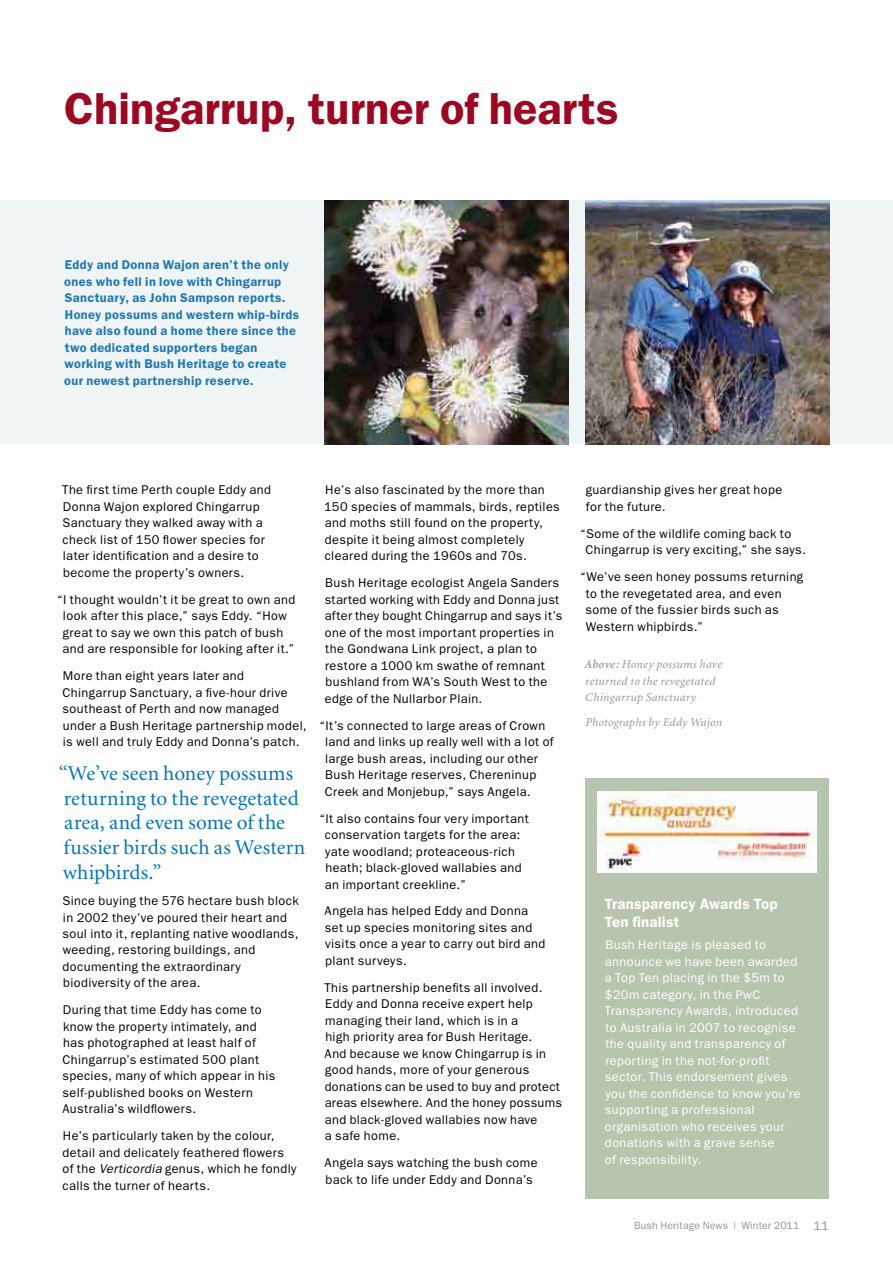
<style>
.page{position:relative;width:893px;height:1263px;background:#fff}
.page>*{position:absolute;margin:0;border:0;box-sizing:border-box;transform-origin:0 0}
.t1{font:600 45px "Franklin Gothic";letter-spacing:.005em;color:#9e0621}
.t2{font:21px/24.8px "Minion";letter-spacing:.005em;color:#0074bc}
.t3{font:600 15px/18px "Franklin Gothic";letter-spacing:.015em;color:#fff}
.t4{font:12.75px/16.5px "Franklin Gothic";letter-spacing:.03em;color:#000}
.t5{font:12.75px/16.5px "Franklin Gothic";letter-spacing:.03em;color:#fff}
.t6{font:600 12.75px/16.5px "Franklin Gothic";letter-spacing:.03em;color:#2178b5}
.t7{font:italic 12px/16.5px "Minion";letter-spacing:.025em;color:#939598}
.t8{font:10.5px "Franklin Gothic";letter-spacing:.01em;color:#939598}
.s1{font-style:italic}
.s2{font-weight:600}
.s3{font-size:12.75px}
</style>
<div class="page">
<div style="left:0;top:200px;width:893px;height:244px;background:#eff5f4"></div>
<img style="left:324px;top:200px;width:244px;height:244px">
<img style="left:586px;top:200px;width:243px;height:244px">
<div style="left:585px;top:778px;width:244px;height:421px;background:#b8c5ae"></div>
<img style="left:597px;top:792px;width:220px;height:81px">
<h1 class="t1" style="left:64px;top:94px;width:556px">Chingarrup, turner of hearts</h1>
<p class="t6" style="left:64px;top:258px;width:237px">Eddy and Donna Wajon aren’t the only ones who fell in love with Chingarrup Sanctuary, as John Sampson reports.<br>Honey possums and western whip-birds have also found a home there since the two dedicated supporters began working with Bush Heritage to create our newest partnership reserve.</p>
<p class="t4" style="left:62px;top:483px;width:210px">The first time Perth couple Eddy and Donna Wajon explored Chingarrup Sanctuary they walked away with a check list of 150 flower species for later identification and a desire to become the property’s owners.</p>
<p class="t4" style="left:57px;top:592px;width:240px;text-align:center">“I thought wouldn’t it be great to own and look after this place,” says Eddy. “How great to say we own this patch of bush and are responsible for looking after it.”</p>
<p class="t4" style="left:62px;top:669px;width:246px">More than eight years later and Chingarrup Sanctuary, a five-hour drive southeast of Perth and now managed under a Bush Heritage partnership model, is well and truly Eddy and Donna’s patch.</p>
<h2 class="t2" style="left:59px;top:763px;width:248px">“We’ve seen honey possums returning to the revegetated area, and even some of the fussier birds such as Western whipbirds.”</h2>
<p class="t4" style="left:62px;top:894px;width:238px">Since buying the 576 hectare bush block in 2002 they’ve poured their heart and soul into it, replanting native woodlands, weeding, restoring buildings, and documenting the extraordinary biodiversity of the area.</p>
<p class="t4" style="left:62px;top:1003px;width:215px">During that time Eddy has come to know the property intimately, and has photographed at least half of<br>Chingarrup’s estimated 500 plant species, many of which appear in his self-published books on Western<br>Australia’s wildflowers.</p>
<p class="t4" style="left:62px;top:1129px;width:236px">He’s particularly taken by the colour, detail and delicately feathered flowers of the <span class="s1">Verticordia</span> genus, which he fondly calls the turner of hearts.</p>
<p class="t4" style="left:324px;top:483px;width:237px">He’s also fascinated by the more than 150 species of mammals, birds, reptiles and moths still found on the property, despite it being almost completely cleared during the 1960s and 70s.</p>
<p class="t4" style="left:325px;top:576px;width:239px">Bush Heritage ecologist Angela Sanders started working with Eddy and Donna just after they bought Chingarrup and says it’s one of the most important properties in the Gondwana Link project, a plan to restore a 1000 km swathe of remnant bushland from WA’s South West to the edge of the Nullarbor Plain.</p>
<p class="t4" style="left:325px;top:718px;width:230px;text-indent:-6px">“It’s connected to large areas of Crown land and links up really well with a lot of large bush areas, including our other Bush Heritage reserves, Chereninup Creek and Monjebup,” says Angela.</p>
<p class="t4" style="left:325px;top:811px;width:206px;text-indent:-5px">“It also contains four very important conservation targets for the area: yate woodland; proteaceous-rich heath; black-gloved wallabies and an important creekline.”</p>
<p class="t4" style="left:325px;top:904px;width:222px">Angela has helped Eddy and Donna set up species monitoring sites and visits once a year to carry out bird and plant surveys.</p>
<p class="t4" style="left:324px;top:980px;width:239px">This partnership benefits all involved.<br>Eddy and Donna receive expert help managing their land, which is in a<br>high priority area for Bush Heritage.<br>And because we know Chingarrup is in good hands, more of your generous donations can be used to buy and protect areas elsewhere. And the honey possums and black-gloved wallabies now have<br>a safe home.</p>
<p class="t4" style="left:325px;top:1156px;width:215px">Angela says watching the bush come back to life under Eddy and Donna’s</p>
<p class="t4" style="left:586px;top:483px;width:198px">guardianship gives her great hope for the future.</p>
<p class="t4" style="left:586px;top:526px;width:222px;text-indent:-6px">“Some of the wildlife coming back to<br>Chingarrup is very exciting,” she says.</p>
<p class="t4" style="left:585px;top:570px;width:219px;text-indent:-5px">“We’ve seen honey possums returning to the revegetated area, and even some of the fussier birds such as<br>Western whipbirds.”</p>
<p class="t7" style="left:584px;top:657px;width:139px"><span class="s2">Above:</span> Honey possums have returned to the revegetated<br>Chingarrup Sanctuary</p>
<p class="t7" style="left:585px;top:715px;width:138px">Photographs by Eddy Wajon</p>
<p class="t3" style="left:605px;top:896px;width:174px">Transparency Awards Top<br>Ten finalist</p>
<p class="t5" style="left:605px;top:938px;width:197px">Bush Heritage is pleased to announce we have been awarded a Top Ten placing in the $5m to $20m category, in the PwC<br>Transparency Awards, introduced to Australia in 2007 to recognise the quality and transparency of reporting in the not-for-profit sector. This endorsement gives you the confidence to know you’re supporting a professional organisation who receives your donations with a grave sense<br>of responsibility.</p>
<p class="t8" style="left:634px;top:1222px;width:196px">Bush Heritage News | Winter 2011 <span class="s3">11</span></p>
</div>
